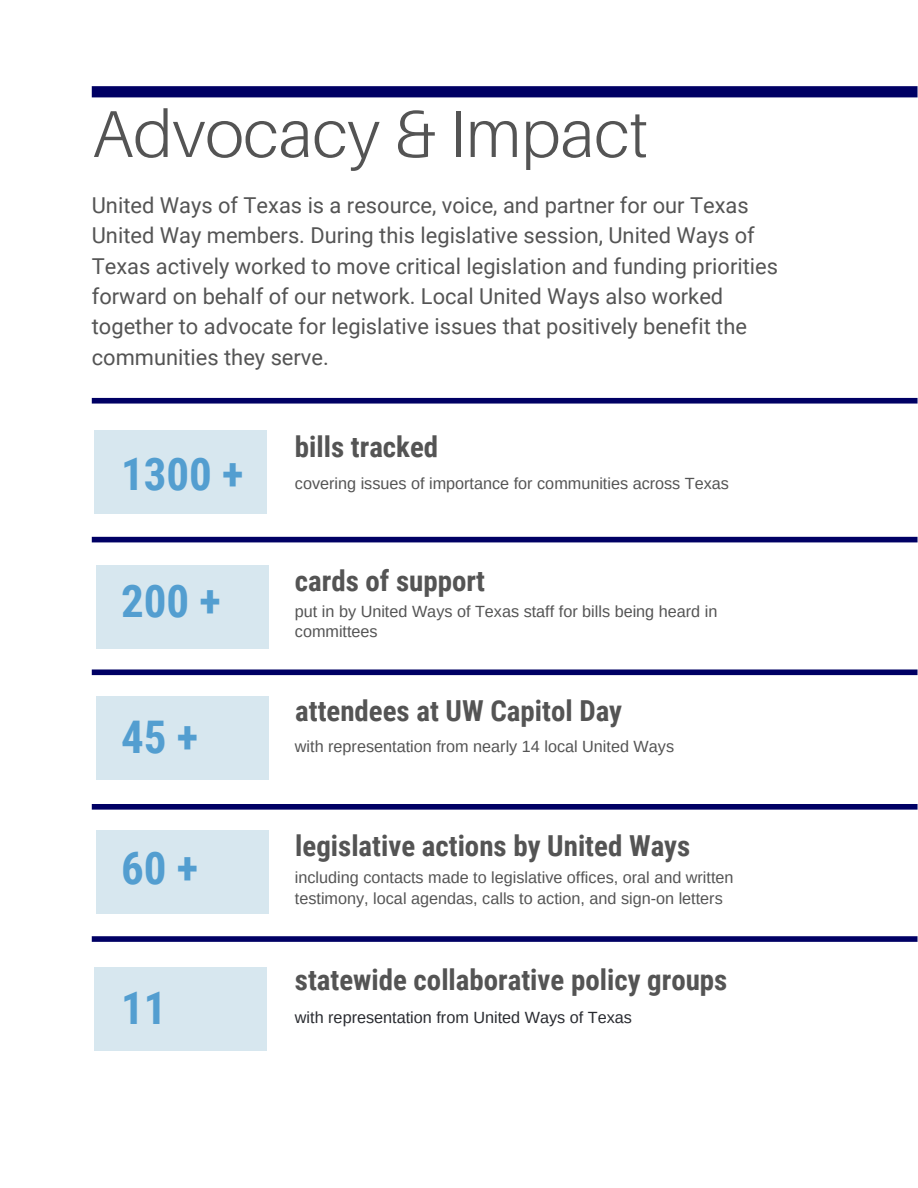
<style>
.page{position:relative;width:918px;height:1188px;background:#fff}
.page>*{position:absolute;margin:0;border:0;box-sizing:border-box;transform-origin:0 0}
.t1{font:300 66.3px "Aileron";color:#545454}
.t2{font:700 45px "Roboto Condensed";color:#539ed0}
.t3{font:700 28.95px "Roboto Condensed";color:#545454}
.t4{font:21.9px/30.3px "Roboto";color:#545454}
.t5{font:16.2px/20.2px "Arimo";color:#545454}
.t6{font:16.2px "Arimo";color:#292b30}
</style>
<div class="page">
<div style="left:92px;top:86px;width:826px;height:11px;background:#000064"></div>
<div style="left:92px;top:398px;width:826px;height:6px;background:#000064"></div>
<div style="left:92px;top:537px;width:826px;height:5px;background:#000064"></div>
<div style="left:92px;top:804px;width:826px;height:6px;background:#000064"></div>
<div style="left:94px;top:430px;width:173px;height:83px;background:#d7e7ef"></div>
<div style="left:97px;top:565px;width:172px;height:84px;background:#d7e7ef"></div>
<div style="left:97px;top:696px;width:172px;height:83px;background:#d7e7ef"></div>
<div style="left:92px;top:669px;width:826px;height:6px;background:#000064"></div>
<div style="left:97px;top:830px;width:172px;height:84px;background:#d7e7ef"></div>
<div style="left:92px;top:936px;width:826px;height:6px;background:#000064"></div>
<div style="left:94px;top:967px;width:173px;height:84px;background:#d7e7ef"></div>
<p class="t1" style="left:92px;top:93px;width:558px">Advocacy &amp; Impact</p>
<p class="t4" style="left:92px;top:190px;width:688px">United Ways of Texas is a resource, voice, and partner for our Texas United Way members. During this legislative session, United Ways of Texas actively worked to move critical legislation and funding priorities forward on behalf of our network. Local United Ways also worked together to advocate for legislative issues that positively benefit the communities they serve.</p>
<p class="t2" style="left:121px;top:448px;width:124px">1300 +</p>
<p class="t2" style="left:121px;top:576px;width:101px">200 +</p>
<p class="t2" style="left:121px;top:711px;width:79px">45 +</p>
<p class="t2" style="left:121px;top:842px;width:79px">60 +</p>
<p class="t2" style="left:121px;top:982px;width:47px">11</p>
<p class="t3" style="left:295px;top:430px;width:145px">bills tracked</p>
<p class="t5" style="left:295px;top:473px;width:436px">covering issues of importance for communities across Texas</p>
<p class="t3" style="left:295px;top:564px;width:192px">cards of support</p>
<p class="t5" style="left:295px;top:601px;width:424px">put in by United Ways of Texas staff for bills being heard in committees</p>
<p class="t3" style="left:295px;top:694px;width:329px">attendees at UW Capitol Day</p>
<p class="t5" style="left:295px;top:736px;width:381px">with representation from nearly 14 local United Ways</p>
<p class="t3" style="left:295px;top:829px;width:397px">legislative actions by United Ways</p>
<p class="t5" style="left:295px;top:868px;width:440px">including contacts made to legislative offices, oral and written testimony, local agendas, calls to action, and sign-on letters</p>
<p class="t3" style="left:295px;top:963px;width:434px">statewide collaborative policy groups</p>
<p class="t6" style="left:295px;top:1009px;width:339px">with representation from United Ways of Texas</p>
</div>
